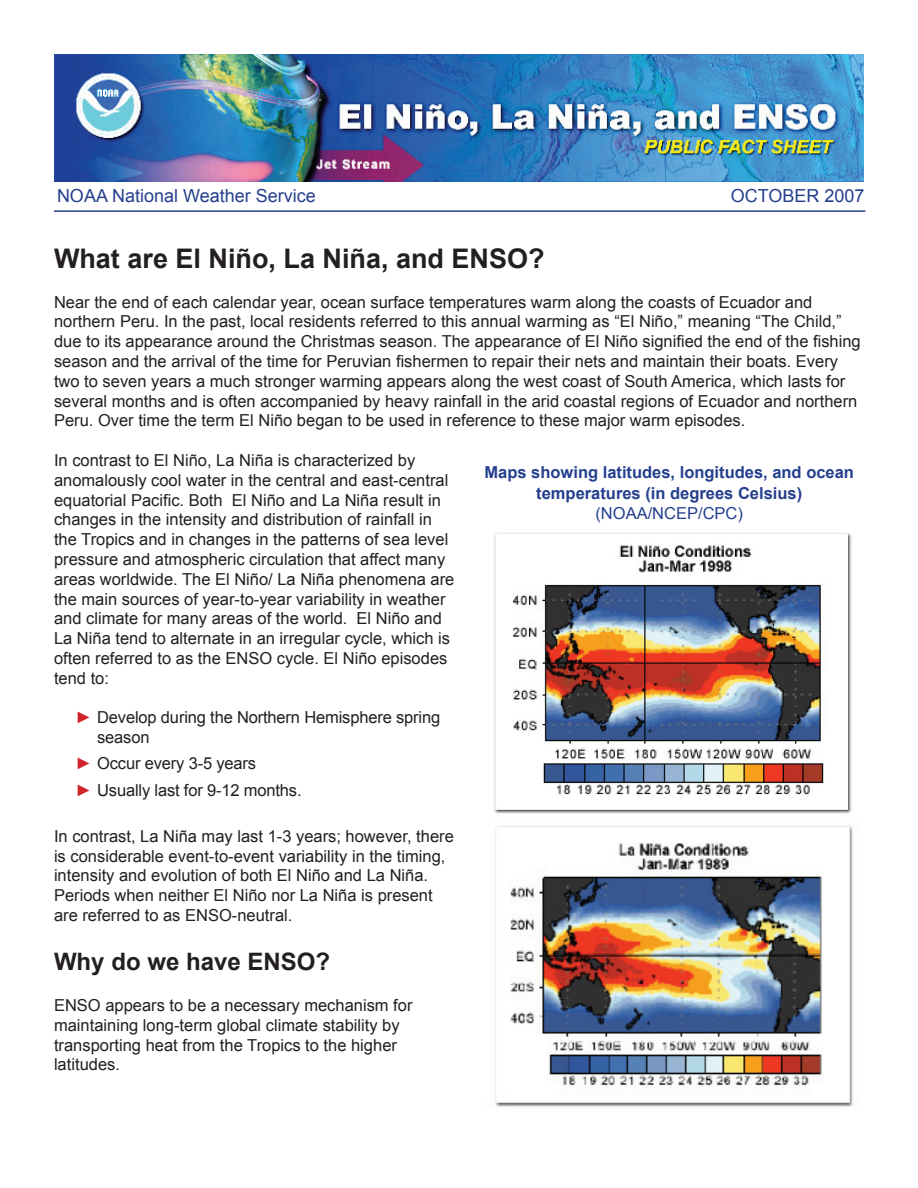
<style>
.page{position:relative;width:918px;height:1188px;background:#fff}
.page>*{position:absolute;margin:0;border:0;box-sizing:border-box;transform-origin:0 0}
.t1{font:700 27px "Arial";color:#231f20}
.t2{font:700 24px "Arial";color:#231f20}
.t3{font:18px "Arial";color:#253f8e}
.t4{font:16.5px/19.8px "Arial";color:#231f20}
.t5{font:700 16.5px/21.6px "Arial";color:#253f8e;text-align:center}
.t6{font:16.5px "Arial";color:#253f8e}
.s1{font-weight:700;color:#d1232a}
</style>
<div class="page">
<hr style="left:54px;top:210px;width:812px;height:2px;background:#253f8e">
<img style="left:54px;top:54px;width:810px;height:128px">
<img style="left:494px;top:533px;width:358px;height:281px">
<img style="left:495px;top:825px;width:359px;height:282px">
<p class="t3" style="left:57px;top:184px;width:260px">NOAA National Weather Service</p>
<p class="t3" style="left:731px;top:184px;width:135px">OCTOBER 2007</p>
<h1 class="t1" style="left:54px;top:241px;width:492px">What are El Niño, La Niña, and ENSO?</h1>
<p class="t4" style="left:54px;top:292px;width:808px">Near the end of each calendar year, ocean surface temperatures warm along the coasts of Ecuador and northern Peru. In the past, local residents referred to this annual warming as “El Niño,” meaning “The Child,” due to its appearance around the Christmas season. The appearance of El Niño signified the end of the fishing season and the arrival of the time for Peruvian fishermen to repair their nets and maintain their boats. Every two to seven years a much stronger warming appears along the west coast of South America, which lasts for several months and is often accompanied by heavy rainfall in the arid coastal regions of Ecuador and northern Peru. Over time the term El Niño began to be used in reference to these major warm episodes.</p>
<p class="t4" style="left:54px;top:450px;width:402px">In contrast to El Niño, La Niña is characterized by anomalously cool water in the central and east-central equatorial Pacific. Both El Niño and La Niña result in changes in the intensity and distribution of rainfall in the Tropics and in changes in the patterns of sea level pressure and atmospheric circulation that affect many areas worldwide. The El Niño/ La Niña phenomena are the main sources of year-to-year variability in weather and climate for many areas of the world. El Niño and La Niña tend to alternate in an irregular cycle, which is often referred to as the ENSO cycle. El Niño episodes tend to:</p>
<p class="t4" style="left:97px;top:708px;width:345px;text-indent:-22px"><span class="s1">►</span> Develop during the Northern Hemisphere spring season</p>
<p class="t4" style="left:76px;top:751px;width:228px;line-height:26.2px"><span class="s1">►</span> Occur every 3-5 years<br><span class="s1">►</span> Usually last for 9-12 months.</p>
<p class="t4" style="left:54px;top:826px;width:401px">In contrast, La Niña may last 1-3 years; however, there is considerable event-to-event variability in the timing, intensity and evolution of both El Niño and La Niña.<br>Periods when neither El Niño nor La Niña is present are referred to as ENSO-neutral.</p>
<h2 class="t2" style="left:54px;top:945px;width:278px">Why do we have ENSO?</h2>
<p class="t4" style="left:54px;top:995px;width:360px">ENSO appears to be a necessary mechanism for maintaining long-term global climate stability by transporting heat from the Tropics to the higher latitudes.</p>
<p class="t5" style="left:485px;top:462px;width:371px">Maps showing latitudes, longitudes, and ocean temperatures (in degrees Celsius)</p>
<p class="t6" style="left:595px;top:503px;width:149px">(NOAA/NCEP/CPC)</p>
</div>
